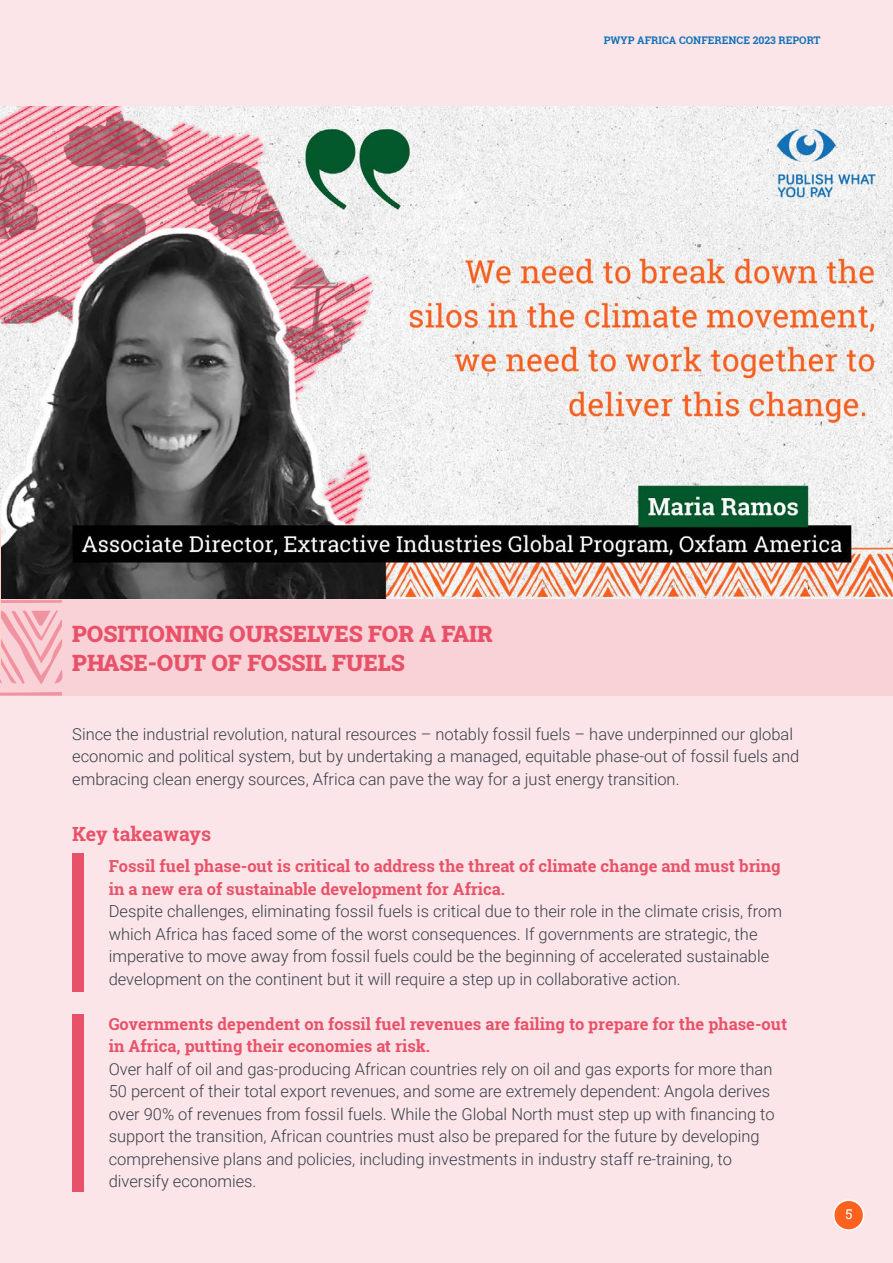
<style>
.page{position:relative;width:893px;height:1263px;background:#fbe5e8}
.page>*{position:absolute;margin:0;border:0;box-sizing:border-box;transform-origin:0 0}
.t1{font:900 22.5px/28.5px "Roboto Slab";color:#e85269}
.t2{font:700 19.5px "Roboto Slab";color:#e85269}
.t3{font:300 16.5px/22.5px "Roboto";color:#383f4a}
.t4{font:700 16.5px/22.5px "Roboto Slab";color:#e85269}
.t5{font:13.5px "Roboto Slab";color:#fff}
.t6{font:700 10.5px "Roboto Slab";color:#1471b8}
</style>
<div class="page">
<img style="left:0;top:107px;width:893px;height:493px">
<div style="left:0;top:600px;width:893px;height:96px;background:#f9d2d8"></div>
<svg style="left:0;top:692px;width:62px;height:4px"></svg>
<svg style="left:0;top:599px;width:64px;height:85px"></svg>
<hr style="left:0;top:528px;width:1px;height:145px;background:#ffd6c5">
<div style="left:72px;top:854px;width:11px;height:138px;background:#e85269"></div>
<div style="left:72px;top:1014px;width:11px;height:177px;background:#e85269"></div>
<div style="left:834px;top:1200px;width:30px;height:30px;background:#ff611f;border-radius:50%"></div>
<div style="left:833px;top:1199px;width:31px;height:32px;border:2px solid #fff;border-radius:50%"></div>
<p class="t6" style="left:604px;top:33px;width:218px">PWYP AFRICA CONFERENCE 2023 REPORT</p>
<h1 class="t1" style="left:72px;top:619px;width:422px">POSITIONING OURSELVES FOR A FAIR<br>PHASE-OUT OF FOSSIL FUELS</h1>
<p class="t3" style="left:72px;top:722px;width:729px">Since the industrial revolution, natural resources – notably fossil fuels – have underpinned our global economic and political system, but by undertaking a managed, equitable phase-out of fossil fuels and embracing clean energy sources, Africa can pave the way for a just energy transition.</p>
<p class="t2" style="left:72px;top:821px;width:140px">Key takeaways</p>
<p class="t4" style="left:109px;top:855px;width:673px">Fossil fuel phase-out is critical to address the threat of climate change and must bring in a new era of sustainable development for Africa.</p>
<p class="t3" style="left:109px;top:899px;width:675px">Despite challenges, eliminating fossil fuels is critical due to their role in the climate crisis, from which Africa has faced some of the worst consequences. If governments are strategic, the imperative to move away from fossil fuels could be the beginning of accelerated sustainable development on the continent but it will require a step up in collaborative action.</p>
<p class="t4" style="left:109px;top:1012px;width:680px">Governments dependent on fossil fuel revenues are failing to prepare for the phase-out in Africa, putting their economies at risk.</p>
<p class="t3" style="left:109px;top:1057px;width:667px">Over half of oil and gas-producing African countries rely on oil and gas exports for more than 50 percent of their total export revenues, and some are extremely dependent: Angola derives over 90% of revenues from fossil fuels. While the Global North must step up with financing to support the transition, African countries must also be prepared for the future by developing comprehensive plans and policies, including investments in industry staff re-training, to diversify economies.</p>
<p class="t5" style="left:845px;top:1204px;width:9px">5</p>
</div>
